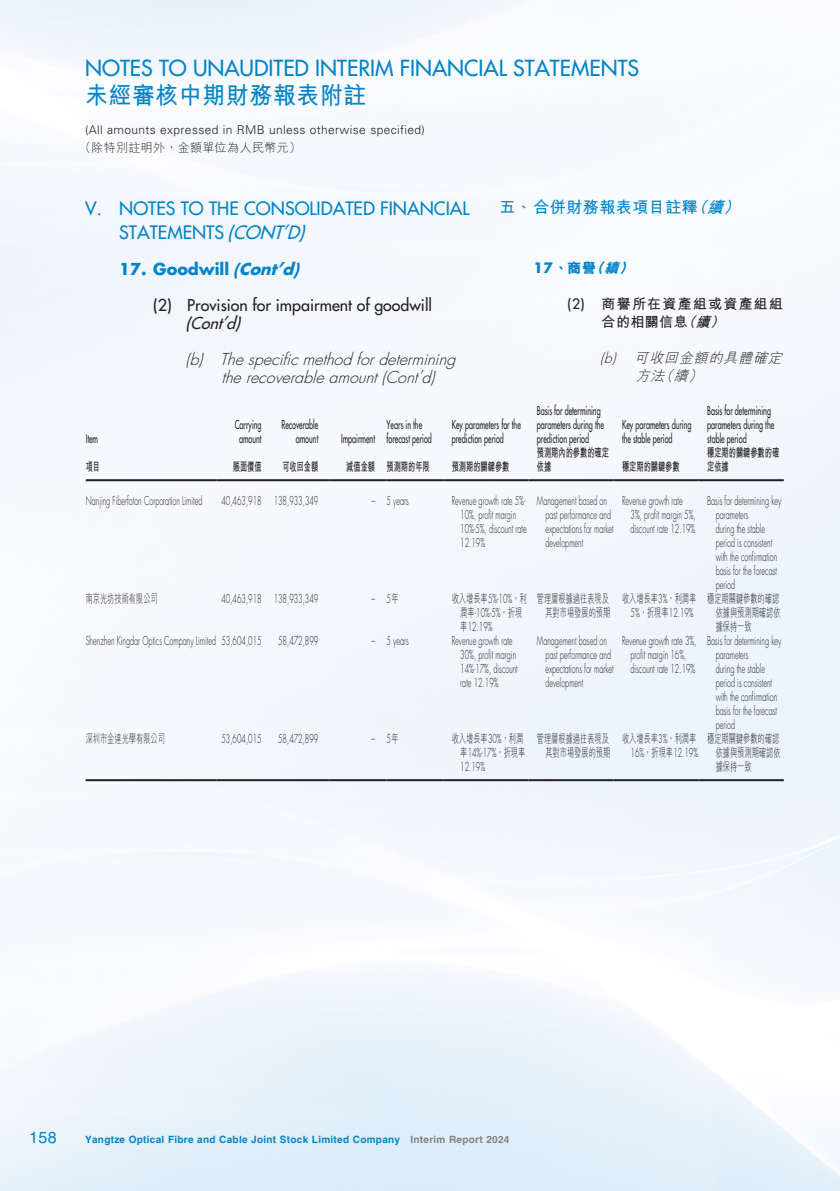
<style>
.page{position:relative;width:840px;height:1191px;background:#fff}
.page>*{position:absolute;margin:0;border:0;box-sizing:border-box;transform-origin:0 0}
.t1{font:700 24px "M Hei HK";letter-spacing:.03em;color:#0083ca;scale:.95 1}
.t2{font:500 21.6px "Futura Std";color:#0083ca}
.t3{font:500 18px/24px "Futura Std";color:#0083ca}
.t4{font:italic 300 16px/18px "Futura Std";color:#231f20}
.t5{font:500 16px "Futura Std";color:#231f20}
.t6{font:700 16px "Futura Std";color:#0083ca}
.t7{font:700 16px "M Hei HK";letter-spacing:.03em;color:#0083ca}
.t8{font:italic 500 16px "Futura Std";color:#231f20}
.t9{font:16px "Helvetica LT Std";color:#0083ca}
.t10{font:700 14px/18px "M Hei HK";letter-spacing:.085em;color:#231f20}
.t11{font:italic 300 14px/18px "M Hei HK";color:#231f20}
.t12{font:800 14px "M Hei HK";color:#0083ca}
.t13{font:300 12px/14px "Futura Std";color:#231f20;scale:.6 1}
.t14{font:500 12px/14px "Futura Std";color:#231f20;scale:.6 1}
.t15{font:300 12px/14px "M Hei HK";color:#231f20;text-align:right;scale:.6 1}
.t16{font:700 12px/14px "M Hei HK";color:#231f20;scale:.6 1}
.t17{font:300 12px "Univers LT Std";letter-spacing:.03em;color:#231f20}
.t18{font:300 12px "M Hei HK";letter-spacing:.03em;color:#231f20}
.t19{font:700 10px "Helvetica LT Std";letter-spacing:.03em;color:#0083ca}
.s1{font-style:italic}
.s2{font-family:"Futura Std";font-weight:700}
.s3{font-family:"Futura Std";font-weight:500}
.s4{font-family:"Futura Std"}
.s5{font-family:"M Hei HK"}
.s6{color:#808285}
</style>
<div class="page">
<img style="left:0;top:0;width:839px;height:1191px">
<hr style="left:86px;top:479px;width:130px;height:2px;background:#231f20">
<hr style="left:216px;top:479px;width:57px;height:2px;background:#231f20">
<hr style="left:273px;top:479px;width:56px;height:2px;background:#231f20">
<hr style="left:329px;top:479px;width:57px;height:2px;background:#231f20">
<hr style="left:386px;top:479px;width:57px;height:2px;background:#231f20">
<hr style="left:443px;top:479px;width:85px;height:2px;background:#231f20">
<hr style="left:528px;top:479px;width:85px;height:2px;background:#231f20">
<hr style="left:613px;top:479px;width:85px;height:2px;background:#231f20">
<hr style="left:698px;top:479px;width:85px;height:2px;background:#231f20">
<hr style="left:86px;top:779px;width:130px;height:2px;background:#231f20">
<hr style="left:216px;top:779px;width:57px;height:2px;background:#231f20">
<hr style="left:273px;top:779px;width:56px;height:2px;background:#231f20">
<hr style="left:329px;top:779px;width:57px;height:2px;background:#231f20">
<hr style="left:386px;top:779px;width:57px;height:2px;background:#231f20">
<hr style="left:443px;top:779px;width:85px;height:2px;background:#231f20">
<hr style="left:528px;top:779px;width:85px;height:2px;background:#231f20">
<hr style="left:613px;top:779px;width:85px;height:2px;background:#231f20">
<hr style="left:698px;top:779px;width:85px;height:2px;background:#231f20">
<h2 class="t2" style="left:85px;top:54px;width:555px">NOTES TO UNAUDITED INTERIM FINANCIAL STATEMENTS</h2>
<h1 class="t1" style="left:85px;top:77px;width:297px">未經審核中期財務報表附註</h1>
<p class="t17" style="left:85px;top:122px;width:341px">(All amounts expressed in RMB unless otherwise specified)</p>
<p class="t18" style="left:79px;top:141px;width:223px">（除特別註明外，金額單位為人民幣元）</p>
<h3 class="t3" style="left:119px;top:196px;width:352px;text-indent:-34px">V. NOTES TO THE CONSOLIDATED FINANCIAL<br>STATEMENTS <span class="s1">(CONT’D)</span></h3>
<h3 class="t6" style="left:119px;top:258px;width:187px">17. Goodwill <span class="s1">(Cont’d)</span></h3>
<h3 class="t5" style="left:153px;top:295px;width:280px">(2) Provision for impairment of goodwill</h3>
<h3 class="t8" style="left:185px;top:313px;width:61px">(Cont’d)</h3>
<h3 class="t4" style="left:221px;top:350px;width:241px;text-indent:-36px">(b) Thespecificmethodfordetermining therecoverableamount(Cont’d)</h3>
<h3 class="t7" style="left:499px;top:195px;width:247px">五、合併財務報表項目註釋<span class="s1">（續）</span></h3>
<p class="t12" style="left:533px;top:261px;width:104px"><span class="s2">17</span>、商譽<span class="s1">（續）</span></p>
<p class="t10" style="left:601px;top:293px;width:183px;text-indent:-34px"><span class="s3">(2)</span> 商譽所在資產組或資產組組合的相關信息<span class="s1">（續）</span></p>
<p class="t11" style="left:635px;top:348px;width:151px;text-indent:-35px"><span class="s4">(b)</span> 可收回金額的具體確定方法（續）</p>
<p class="t14" style="left:86px;top:432px;width:22px">Item</p>
<p class="t14" style="left:234px;top:418px;width:46px;text-align:center">Carrying amount</p>
<p class="t14" style="left:281px;top:418px;width:63px;text-align:right">Recoverable amount</p>
<p class="t14" style="left:341px;top:432px;width:58px">Impairment</p>
<p class="t14" style="left:386px;top:418px;width:77px">Years in the forecast period</p>
<p class="t14" style="left:451px;top:418px;width:117px">Key parameters for the prediction period</p>
<p class="t16" style="left:86px;top:459px;width:25px">項目</p>
<p class="t16" style="left:233px;top:459px;width:50px">賬面價值</p>
<p class="t16" style="left:282px;top:459px;width:61px">可收回金額</p>
<p class="t16" style="left:346px;top:459px;width:140px">減值金額 預測期的年限</p>
<p class="t16" style="left:451px;top:459px;width:98px">預測期的關鍵參數</p>
<p class="t14" style="left:536px;top:404px;width:113px">Basis for determining parameters during the prediction period</p>
<p class="t16" style="left:536px;top:445px;width:121px">預測期內的參數的確定依據</p>
<p class="t14" style="left:621px;top:418px;width:117px">Key parameters during the stable period</p>
<p class="t16" style="left:621px;top:459px;width:97px">穩定期的關鍵參數</p>
<p class="t14" style="left:706px;top:404px;width:113px">Basis for determining parameters during the stable period</p>
<p class="t16" style="left:706px;top:445px;width:121px">穩定期的關鍵參數的確定依據</p>
<p class="t13" style="left:86px;top:494px;width:196px">Nanjing Fiberfoton Corporation Limited</p>
<p class="t13" style="left:221px;top:494px;width:163px">40,463,918 138,933,349</p>
<p class="t13" style="left:371px;top:494px;width:64px">– 5 years</p>
<p class="t13" style="left:460px;top:494px;width:112px;text-indent:-9px">Revenue growth rate 5%-<br>10%, profit margin<br>10%-5%, discount rate<br>12.19%</p>
<p class="t13" style="left:545px;top:494px;width:115px;text-indent:-9px">Management based on past performance and expectations for market development</p>
<p class="t13" style="left:630px;top:494px;width:110px;text-indent:-9px">Revenue growth rate<br>3%, profit margin 5%, discount rate 12.19%</p>
<p class="t13" style="left:715px;top:494px;width:111px;text-indent:-9px">Basis for determining key parameters<br>during the stable period is consistent with the confirmation basis for the forecast period</p>
<p class="t15" style="left:86px;top:591px;width:121px">南京光坊技術有限公司</p>
<p class="t13" style="left:221px;top:592px;width:163px">40,463,918 138,933,349</p>
<p class="t13" style="left:371px;top:592px;width:46px">– 5<span class="s5">年</span></p>
<p class="t15" style="left:451px;top:591px;width:126px">收入增長率<span class="s4">5%-10%</span>，利</p>
<p class="t13" style="left:460px;top:606px;width:105px"><span class="s5">潤率</span>-10%-5%<span class="s5">，折現率</span>12.19%</p>
<p class="t15" style="left:715px;top:591px;width:109px;text-align:justify;text-indent:-9px">穩定期關鍵參數的確認依據與預測期確認依據保持一致</p>
<p class="t15" style="left:536px;top:591px;width:124px">管理層根據過往表現及其對市場發展的預期</p>
<p class="t15" style="left:621px;top:591px;width:125px">收入增長率<span class="s4">3%</span>，利潤率</p>
<p class="t13" style="left:630px;top:606px;width:107px">5%<span class="s5">，折現率</span>12.19%</p>
<p class="t13" style="left:86px;top:634px;width:294px">Shenzhen Kingdar Optics Company Limited 53,604,015</p>
<p class="t13" style="left:278px;top:634px;width:68px">58,472,899</p>
<p class="t13" style="left:371px;top:634px;width:64px">– 5 years</p>
<p class="t13" style="left:460px;top:634px;width:97px;text-indent:-9px">Revenue growth rate<br>30%, profit margin<br>14%-17%, discount rate 12.19%</p>
<p class="t13" style="left:545px;top:634px;width:115px;text-indent:-9px">Management based on past performance and expectations for market development</p>
<p class="t13" style="left:630px;top:634px;width:111px;text-indent:-9px">Revenue growth rate 3%, profit margin 16%, discount rate 12.19%</p>
<p class="t13" style="left:715px;top:634px;width:111px;text-indent:-9px">Basis for determining key parameters<br>during the stable period is consistent with the confirmation basis for the forecast period</p>
<p class="t15" style="left:86px;top:731px;width:133px">深圳市金達光學有限公司</p>
<p class="t13" style="left:221px;top:732px;width:68px">53,604,015</p>
<p class="t13" style="left:278px;top:732px;width:68px">58,472,899</p>
<p class="t13" style="left:371px;top:732px;width:46px">– 5<span class="s5">年</span></p>
<p class="t15" style="left:451px;top:731px;width:121px">收入增長率<span class="s4">30%</span>，利潤</p>
<p class="t13" style="left:460px;top:746px;width:110px"><span class="s5">率</span>14%-17%<span class="s5">，折現率<br></span>12.19%</p>
<p class="t15" style="left:715px;top:731px;width:109px;text-align:justify;text-indent:-9px">穩定期關鍵參數的確認依據與預測期確認依據保持一致</p>
<p class="t15" style="left:536px;top:731px;width:124px">管理層根據過往表現及其對市場發展的預期</p>
<p class="t15" style="left:621px;top:731px;width:125px">收入增長率<span class="s4">3%</span>，利潤率</p>
<p class="t13" style="left:630px;top:746px;width:114px">16%<span class="s5">，折現率</span>12.19%</p>
<h3 class="t9" style="left:29px;top:1128px;width:29px">158</h3>
<p class="t19" style="left:85px;top:1133px;width:425px">Yangtze Optical Fibre and Cable Joint Stock Limited Company <span class="s6">Interim Report 2024</span></p>
</div>
